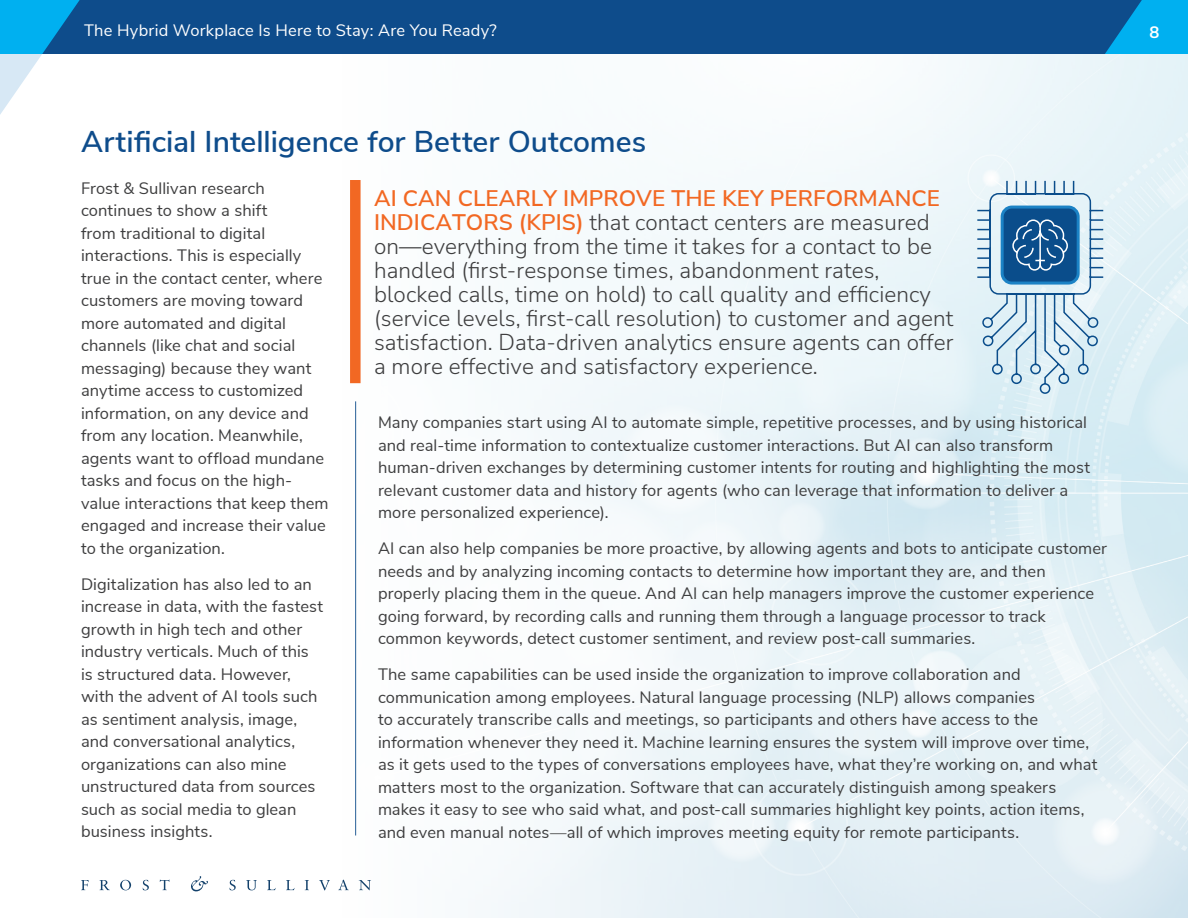
<style>
.page{position:relative;width:1188px;height:918px;background:#fff}
.page>*{position:absolute;margin:0;border:0;box-sizing:border-box;transform-origin:0 0}
.BR__1st_Lvl_Header{font:600 30px "Nunito Sans";color:#0e4c8b}
.t1{font:300 22.5px/24px "Nunito Sans";letter-spacing:.005em;color:#3e3e3f}
.BR__Body_Text{font:16.5px/22.5px "Nunito Sans";letter-spacing:.005em;color:#3e3e3f}
.t2{font:16.5px "Nunito Sans";letter-spacing:.01em;color:#fff}
.t3{font:700 16.5px "Nunito Sans";color:#fff}
.s1{font-weight:600;color:#f26823}
</style>
<div class="page">
<div style="left:97px;top:0;width:1008px;height:54px;background:#0e4c8b"></div>
<svg style="left:1105px;top:0;width:83px;height:54px"></svg>
<svg style="left:81px;top:880px;width:8px;height:10px"></svg>
<svg style="left:100px;top:880px;width:10px;height:10px"></svg>
<svg style="left:120px;top:880px;width:11px;height:10px"></svg>
<svg style="left:143px;top:880px;width:6px;height:10px"></svg>
<svg style="left:160px;top:880px;width:9px;height:10px"></svg>
<svg style="left:229px;top:880px;width:7px;height:10px"></svg>
<svg style="left:246px;top:880px;width:11px;height:10px"></svg>
<svg style="left:267px;top:880px;width:9px;height:10px"></svg>
<svg style="left:286px;top:880px;width:9px;height:10px"></svg>
<svg style="left:305px;top:880px;width:4px;height:10px"></svg>
<svg style="left:319px;top:880px;width:11px;height:10px"></svg>
<svg style="left:338px;top:880px;width:11px;height:10px"></svg>
<svg style="left:359px;top:880px;width:12px;height:10px"></svg>
<svg style="left:191px;top:876px;width:17px;height:15px"></svg>
<svg style="left:0;top:0;width:97px;height:115px"></svg>
<hr style="left:355px;top:401px;width:1px;height:434px;background:#265e97">
<div style="left:350px;top:180px;width:11px;height:203px;background:#f26823"></div>
<svg style="left:976px;top:179px;width:129px;height:216px"></svg>
<p class="t2" style="left:84px;top:18px;width:414px">The Hybrid Workplace Is Here to Stay: Are You Ready?</p>
<p class="t3" style="left:1150px;top:20px;width:11px">8</p>
<h1 class="BR__1st_Lvl_Header" style="left:81px;top:119px;width:567px">Artificial Intelligence for Better Outcomes</h1>
<p class="t1" style="left:374px;top:185px;width:581px"><span class="s1">AI CAN CLEARLY IMPROVE THE KEY PERFORMANCE INDICATORS (KPIS)</span> that contact centers are measured on—everything from the time it takes for a contact to be handled (first-response times, abandonment rates, blocked calls, time on hold) to call quality and efficiency (service levels, first-call resolution) to customer and agent satisfaction. Data-driven analytics ensure agents can offer a more effective and satisfactory experience.</p>
<p class="BR__Body_Text" style="left:81px;top:176px;width:249px">Frost &amp; Sullivan research continues to show a shift<br>from traditional to digital interactions. This is especially true in the contact center, where customers are moving toward more automated and digital channels (like chat and social messaging) because they want anytime access to customized information, on any device and from any location. Meanwhile, agents want to offload mundane tasks and focus on the high&shy;value interactions that keep them engaged and increase their value to the organization.</p>
<p class="BR__Body_Text" style="left:81px;top:572px;width:244px">Digitalization has also led to an increase in data, with the fastest growth in high tech and other industry verticals. Much of this is structured data. However, with the advent of AI tools such as sentiment analysis, image, and conversational analytics, organizations can also mine unstructured data from sources such as social media to glean business insights.</p>
<p class="BR__Body_Text" style="left:378px;top:410px;width:714px">Many companies start using AI to automate simple, repetitive processes, and by using historical and real-time information to contextualize customer interactions. But AI can also transform human-driven exchanges by determining customer intents for routing and highlighting the most relevant customer data and history for agents (who can leverage that information to deliver a more personalized experience).</p>
<p class="BR__Body_Text" style="left:378px;top:536px;width:731px">AI can also help companies be more proactive, by allowing agents and bots to anticipate customer needs and by analyzing incoming contacts to determine how important they are, and then properly placing them in the queue. And AI can help managers improve the customer experience going forward, by recording calls and running them through a language processor to track common keywords, detect customer sentiment, and review post-call summaries.</p>
<p class="BR__Body_Text" style="left:378px;top:662px;width:721px">The same capabilities can be used inside the organization to improve collaboration and communication among employees. Natural language processing (NLP) allows companies<br>to accurately transcribe calls and meetings, so participants and others have access to the information whenever they need it. Machine learning ensures the system will improve over time, as it gets used to the types of conversations employees have, what they’re working on, and what matters most to the organization. Software that can accurately distinguish among speakers makes it easy to see who said what, and post-call summaries highlight key points, action items, and even manual notes—all of which improves meeting equity for remote participants.</p>
</div>
